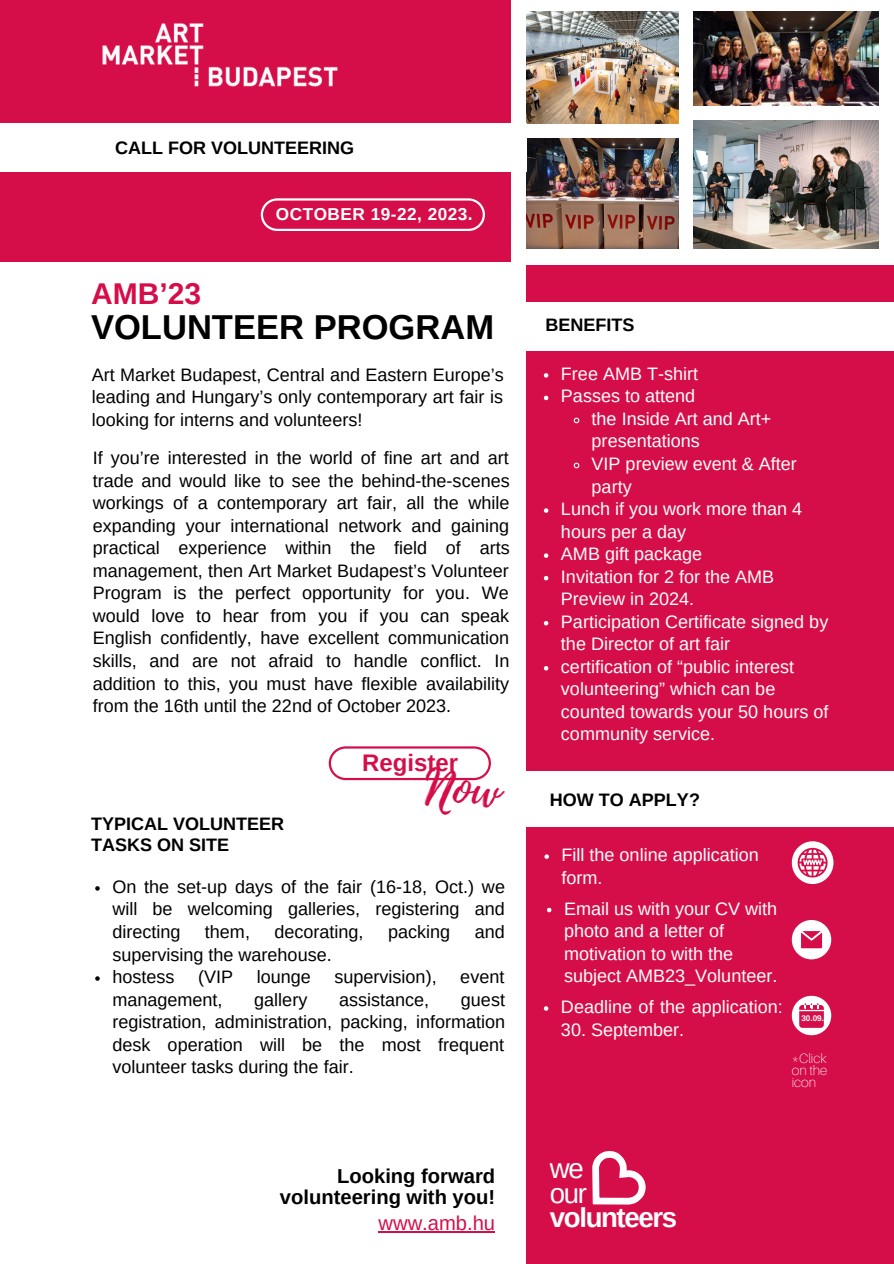
<style>
.page{position:relative;width:894px;height:1264px;background:#fff}
.page>*{position:absolute;margin:0;border:0;box-sizing:border-box;transform-origin:0 0}
.t1{font:48.15px "Playlist Script";color:#d50e49}
.t2{font:700 34.5px "Arimo";color:#000}
.t3{font:700 30px "Arimo";color:#d50e49}
.t4{font:700 27.6px "Arimo";letter-spacing:-.05em;color:#fff}
.t5{font:27.6px/24.6px "Arimo";color:#fff}
.t6{font:700 24px "Arimo";color:#d50e49}
.t7{font:700 20.25px/20.2px "Arimo";color:#000;text-align:right}
.t8{font:20.25px "Arimo";color:#d50e49}
.t9{font:18px/22.5px "Arimo";color:#000;text-align:justify}
.t10{font:18px/22.5px "Arimo";color:#fff}
.t11{font:700 18px/21.5px "Arimo";color:#000}
.t12{font:700 17.25px "Arimo";letter-spacing:.03em;color:#fff}
.t13{font:100 13.5px/12.5px "Aileron";color:#fff;text-align:justify}
.t14{font:700 8.25px "Arimo";color:#fff}
</style>
<div class="page">
<div style="left:0;top:0;width:511px;height:262px;background:#d50e49"></div>
<div style="left:526px;top:265px;width:367px;height:998px;background:#d50e49"></div>
<svg style="left:527px;top:11px;width:352px;height:238px"></svg>
<img style="left:526px;top:12px;width:152px;height:111px">
<img style="left:693px;top:12px;width:185px;height:93px">
<img style="left:693px;top:120px;width:185px;height:129px">
<img style="left:526px;top:138px;width:152px;height:111px">
<div style="left:0;top:124px;width:526px;height:48px;background:#fff"></div>
<svg style="left:261px;top:198px;width:224px;height:33px"></svg>
<img style="left:102px;top:23px;width:236px;height:64px">
<div style="left:513px;top:302px;width:380px;height:48px;background:#fff"></div>
<div style="left:516px;top:771px;width:377px;height:55px;background:#fff"></div>
<svg style="left:592px;top:1151px;width:54px;height:53px"></svg>
<svg style="left:543px;top:373px;width:5px;height:4px"></svg>
<svg style="left:543px;top:395px;width:5px;height:5px"></svg>
<svg style="left:573px;top:417px;width:7px;height:7px"></svg>
<svg style="left:573px;top:462px;width:7px;height:7px"></svg>
<svg style="left:543px;top:508px;width:5px;height:5px"></svg>
<svg style="left:543px;top:553px;width:5px;height:5px"></svg>
<svg style="left:543px;top:576px;width:5px;height:4px"></svg>
<svg style="left:543px;top:621px;width:5px;height:4px"></svg>
<svg style="left:543px;top:666px;width:5px;height:4px"></svg>
<hr style="left:378px;top:1230px;width:117px;height:2px;background:#d50e49">
<svg style="left:95px;top:886px;width:5px;height:4px"></svg>
<svg style="left:95px;top:976px;width:5px;height:4px"></svg>
<svg style="left:328px;top:746px;width:163px;height:34px"></svg>
<svg style="left:791px;top:841px;width:42px;height:43px"></svg>
<svg style="left:791px;top:920px;width:40px;height:39px"></svg>
<svg style="left:791px;top:995px;width:40px;height:40px"></svg>
<svg style="left:544px;top:854px;width:5px;height:4px"></svg>
<svg style="left:547px;top:907px;width:4px;height:5px"></svg>
<svg style="left:543px;top:1006px;width:5px;height:4px"></svg>
<p class="t11" style="left:115px;top:137px;width:240px">CALL FOR VOLUNTEERING</p>
<p class="t12" style="left:276px;top:204px;width:198px">OCTOBER 19-22, 2023.</p>
<h3 class="t3" style="left:91px;top:276px;width:112px">AMB’23</h3>
<h2 class="t2" style="left:91px;top:307px;width:404px">VOLUNTEER PROGRAM</h2>
<p class="t9" style="left:92px;top:363px;width:413px">Art Market Budapest, Central and Eastern Europe’s leading and Hungary’s only contemporary art fair is looking for interns and volunteers!</p>
<p class="t9" style="left:93px;top:447px;width:418px">If you’re interested in the world of fine art and art trade and would like to see the behind-the-scenes workings of a contemporary art fair, all the while expanding your international network and gaining practical experience within the field of arts management, then Art Market Budapest’s Volunteer Program is the perfect opportunity for you. We would love to hear from you if you can speak English confidently, have excellent communication skills, and are not afraid to handle conflict. In addition to this, you must have flexible availability from the 16th until the 22nd of October 2023.</p>
<h3 class="t6" style="left:362px;top:749px;width:97px">Register</h3>
<h1 class="t1" style="left:425px;top:753px;width:77px">Now</h1>
<p class="t11" style="left:91px;top:813px;width:194px">TYPICAL VOLUNTEER<br>TASKS ON SITE</p>
<p class="t9" style="left:112px;top:875px;width:394px">On the set-up days of the fair (16-18, Oct.) we will be welcoming galleries, registering and directing</p>
<p class="t9" style="left:205px;top:920px;width:47px">them,</p>
<p class="t9" style="left:274px;top:920px;width:91px">decorating,</p>
<p class="t9" style="left:388px;top:920px;width:64px">packing</p>
<p class="t9" style="left:474px;top:920px;width:32px">and</p>
<p class="t9" style="left:112px;top:943px;width:221px">supervising the warehouse. hostess</p>
<p class="t9" style="left:198px;top:965px;width:36px">(VIP</p>
<p class="t9" style="left:257px;top:965px;width:56px">lounge</p>
<p class="t9" style="left:334px;top:965px;width:104px">supervision),</p>
<p class="t9" style="left:460px;top:965px;width:46px">event</p>
<p class="t9" style="left:112px;top:988px;width:112px">management,</p>
<p class="t9" style="left:254px;top:988px;width:55px">gallery</p>
<p class="t9" style="left:339px;top:988px;width:92px">assistance,</p>
<p class="t9" style="left:112px;top:988px;width:394px;text-indent:348px">guest registration, administration, packing, information desk operation will be the most frequent volunteer tasks during the fair.</p>
<p class="t7" style="left:280px;top:1166px;width:217px">Looking forward volunteering with you!</p>
<p class="t8" style="left:378px;top:1211px;width:118px">www.amb.hu</p>
<p class="t11" style="left:545px;top:314px;width:90px">BENEFITS</p>
<p class="t10" style="left:561px;top:362px;width:139px">Free AMB T-shirt</p>
<p class="t10" style="left:561px;top:385px;width:136px">Passes to attend</p>
<p class="t10" style="left:591px;top:407px;width:181px">the Inside Art and Art+</p>
<p class="t10" style="left:591px;top:430px;width:110px">presentations</p>
<p class="t10" style="left:591px;top:452px;width:207px">VIP preview event &amp; After</p>
<p class="t10" style="left:591px;top:475px;width:42px">party</p>
<p class="t10" style="left:561px;top:497px;width:243px">Lunch if you work more than 4</p>
<p class="t10" style="left:561px;top:520px;width:127px">hours per a day</p>
<p class="t10" style="left:561px;top:542px;width:143px">AMB gift package</p>
<p class="t10" style="left:561px;top:565px;width:215px">Invitation for 2 for the AMB</p>
<p class="t10" style="left:561px;top:587px;width:135px">Preview in 2024.</p>
<p class="t10" style="left:561px;top:610px;width:269px">Participation Certificate signed by</p>
<p class="t10" style="left:561px;top:632px;width:171px">the Director of art fair</p>
<p class="t10" style="left:561px;top:655px;width:235px">certification of “public interest</p>
<p class="t10" style="left:561px;top:677px;width:216px">volunteering” which can be</p>
<p class="t10" style="left:561px;top:700px;width:269px">counted towards your 50 hours of</p>
<p class="t10" style="left:561px;top:723px;width:156px">community service.</p>
<p class="t11" style="left:549px;top:788px;width:151px">HOW TO APPLY?</p>
<p class="t10" style="left:561px;top:843px;width:199px">Fill the online application form.</p>
<p class="t10" style="left:564px;top:897px;width:215px">Email us with your CV with photo and a letter of motivation to with the subject AMB23_Volunteer.</p>
<p class="t10" style="left:561px;top:995px;width:223px">Deadline of the application:</p>
<p class="t10" style="left:561px;top:1018px;width:125px">30. September.</p>
<p class="t14" style="left:801px;top:1013px;width:24px">30.09.</p>
<p class="t13" style="left:791px;top:1051px;width:37px">*Click on the icon</p>
<h3 class="t5" style="left:549px;top:1156px;width:39px">we our</h3>
<h3 class="t4" style="left:549px;top:1202px;width:129px">volunteers</h3>
</div>
